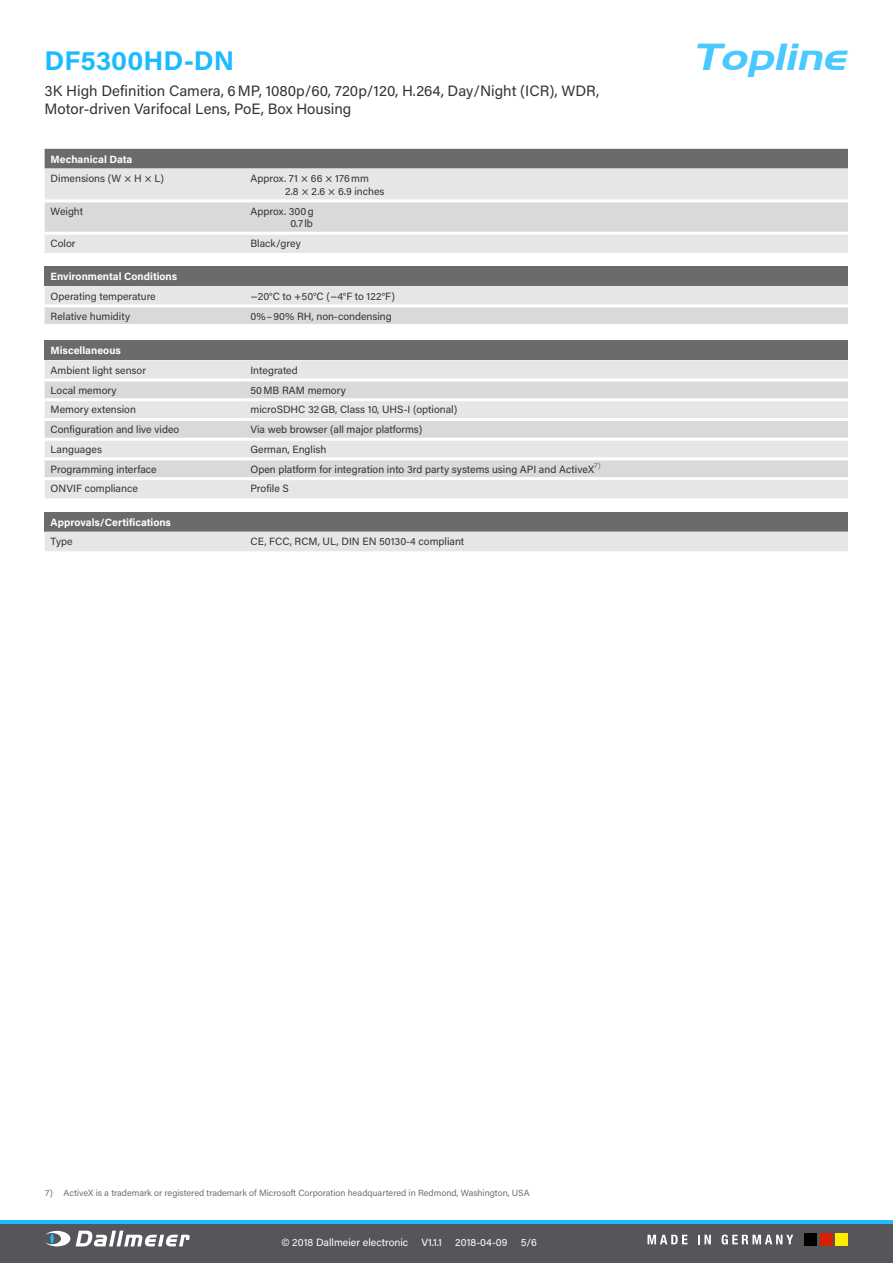
<style>
.page{position:relative;width:893px;height:1263px;background:#fff}
.page>*{position:absolute;margin:0;border:0;box-sizing:border-box;transform-origin:0 0}
.t1{font:italic 37.5px "Hanzel Wide";color:#49c9ff}
.t2{font:700 27px "Acumin Pro";color:#1cbbff}
.t3{font:15px/18px "Acumin Pro";color:#333}
.t4{font:10.5px/12.6px "Acumin Pro";color:#333}
.t5{font:700 10.5px "Acumin Pro";color:#fff}
.t6{font:10.5px "Acumin Pro";color:#fff}
.t7{font:9px "Acumin Pro";color:#6f6f6e}
</style>
<div class="page">
<svg style="left:0;top:1220px;width:893px;height:5px;background:#27a6de"></svg>
<div style="left:0;top:1225px;width:893px;height:38px;background:#55565a"></div>
<svg style="left:76px;top:1230px;width:114px;height:16px"></svg>
<svg style="left:45px;top:1231px;width:25px;height:15px"></svg>
<svg style="left:50px;top:1233px;width:4px;height:11px"></svg>
<div style="left:804px;top:1233px;width:13px;height:13px;background:#000"></div>
<div style="left:820px;top:1233px;width:13px;height:13px;background:#d91e04"></div>
<div style="left:835px;top:1233px;width:13px;height:13px;background:#ffed00"></div>
<svg style="left:647px;top:1235px;width:40px;height:9px"></svg>
<svg style="left:698px;top:1235px;width:13px;height:9px"></svg>
<svg style="left:722px;top:1234px;width:71px;height:10px"></svg>
<div style="left:45px;top:149px;width:803px;height:20px;background:#6b6b6e"></div>
<div style="left:45px;top:169px;width:803px;height:84px;background:#e6e6e6"></div>
<div style="left:45px;top:202px;width:803px;height:30px;background:#d9d9d9"></div>
<hr style="left:45px;top:199px;width:199px;height:3px;background:#fff">
<hr style="left:244px;top:199px;width:604px;height:3px;background:#fff">
<hr style="left:45px;top:232px;width:199px;height:3px;background:#fff">
<hr style="left:244px;top:232px;width:604px;height:3px;background:#fff">
<div style="left:45px;top:266px;width:803px;height:20px;background:#6b6b6e"></div>
<svg style="left:45px;top:286px;width:803px;height:38px;background:#e0e0e0"></svg>
<hr style="left:45px;top:304px;width:199px;height:3px;background:#fff">
<hr style="left:244px;top:304px;width:604px;height:3px;background:#fff">
<div style="left:45px;top:341px;width:803px;height:19px;background:#6b6b6e"></div>
<div style="left:45px;top:360px;width:803px;height:138px;background:#e6e6e6"></div>
<svg style="left:45px;top:381px;width:803px;height:96px;background:#dedede"></svg>
<hr style="left:45px;top:378px;width:199px;height:3px;background:#fff">
<hr style="left:244px;top:378px;width:604px;height:3px;background:#fff">
<hr style="left:45px;top:398px;width:199px;height:3px;background:#fff">
<hr style="left:244px;top:398px;width:604px;height:3px;background:#fff">
<hr style="left:45px;top:418px;width:199px;height:3px;background:#fff">
<hr style="left:244px;top:418px;width:604px;height:3px;background:#fff">
<hr style="left:45px;top:438px;width:199px;height:3px;background:#fff">
<hr style="left:244px;top:438px;width:604px;height:3px;background:#fff">
<hr style="left:45px;top:457px;width:199px;height:3px;background:#fff">
<hr style="left:244px;top:457px;width:604px;height:3px;background:#fff">
<hr style="left:45px;top:477px;width:199px;height:3px;background:#fff">
<hr style="left:244px;top:477px;width:604px;height:3px;background:#fff">
<div style="left:45px;top:512px;width:803px;height:19px;background:#6b6b6e"></div>
<div style="left:45px;top:531px;width:803px;height:20px;background:#e6e6e6"></div>
<h2 class="t2" style="left:45px;top:41px;width:191px">DF5300HD-DN</h2>
<h3 class="t3" style="left:45px;top:81px;width:556px">3K High Definition Camera, 6MP, 1080p/60, 720p/120, H.264, Day/Night (ICR), WDR,<br>Motor-driven Varifocal Lens, PoE, Box Housing</h3>
<p class="t5" style="left:51px;top:151px;width:83px">Mechanical Data</p>
<p class="t4" style="left:51px;top:172px;width:115px">Dimensions (W × H × L)</p>
<p class="t4" style="left:285px;top:172px;width:101px;text-indent:-35px">Approx. 71 × 66 × 176mm<br>2.8 × 2.6 × 6.9 inches</p>
<p class="t4" style="left:51px;top:204px;width:34px">Weight</p>
<p class="t4" style="left:250px;top:204px;width:65px;text-align:right">Approx. 300g<br>0.7 lb</p>
<p class="t4" style="left:51px;top:236px;width:26px">Color</p>
<p class="t4" style="left:251px;top:236px;width:52px">Black/grey</p>
<p class="t5" style="left:51px;top:269px;width:128px">Environmental Conditions</p>
<p class="t4" style="left:51px;top:289px;width:107px">Operating temperature</p>
<p class="t4" style="left:250px;top:289px;width:146px">−20°C to +50°C (−4°F to 122°F)</p>
<p class="t4" style="left:51px;top:309px;width:81px">Relative humidity</p>
<p class="t4" style="left:250px;top:309px;width:143px">0%–90% RH, non-condensing</p>
<p class="t5" style="left:51px;top:343px;width:72px">Miscellaneous</p>
<p class="t4" style="left:51px;top:364px;width:97px">Ambient light sensor</p>
<p class="t4" style="left:250px;top:364px;width:49px">Integrated</p>
<p class="t4" style="left:51px;top:383px;width:67px">Local memory</p>
<p class="t4" style="left:250px;top:383px;width:97px">50MB RAM memory</p>
<p class="t4" style="left:51px;top:403px;width:87px">Memory extension</p>
<p class="t4" style="left:250px;top:403px;width:208px">microSDHC 32GB, Class 10, UHS-I (optional)</p>
<p class="t4" style="left:51px;top:423px;width:130px">Configuration and live video</p>
<p class="t4" style="left:250px;top:423px;width:173px">Via web browser (all major platforms)</p>
<p class="t4" style="left:51px;top:442px;width:53px">Languages</p>
<p class="t4" style="left:250px;top:442px;width:77px">German, English</p>
<p class="t4" style="left:51px;top:462px;width:108px">Programming interface</p>
<p class="t4" style="left:250px;top:462px;width:352px">Open platform for integration into 3rd party systems using API and ActiveX<sup>7)</sup></p>
<p class="t4" style="left:51px;top:482px;width:89px">ONVIF compliance</p>
<p class="t4" style="left:250px;top:482px;width:40px">Profile S</p>
<p class="t5" style="left:51px;top:514px;width:122px">Approvals/Certifications</p>
<p class="t4" style="left:51px;top:535px;width:24px">Type</p>
<p class="t4" style="left:250px;top:535px;width:215px">CE, FCC, RCM, UL, DIN EN 50130-4 compliant</p>
<h1 class="t1" style="left:693px;top:35px;width:154px">Topline</h1>
<p class="t7" style="left:45px;top:1187px;width:486px">7) ActiveX is a trademark or registered trademark of Microsoft Corporation headquartered in Redmond, Washington, USA</p>
<p class="t6" style="left:281px;top:1235px;width:128px">© 2018 Dallmeier electronic</p>
<p class="t6" style="left:421px;top:1235px;width:22px">V1.1.1</p>
<p class="t6" style="left:455px;top:1235px;width:54px">2018-04-09</p>
<p class="t6" style="left:521px;top:1235px;width:18px">5/6</p>
</div>
